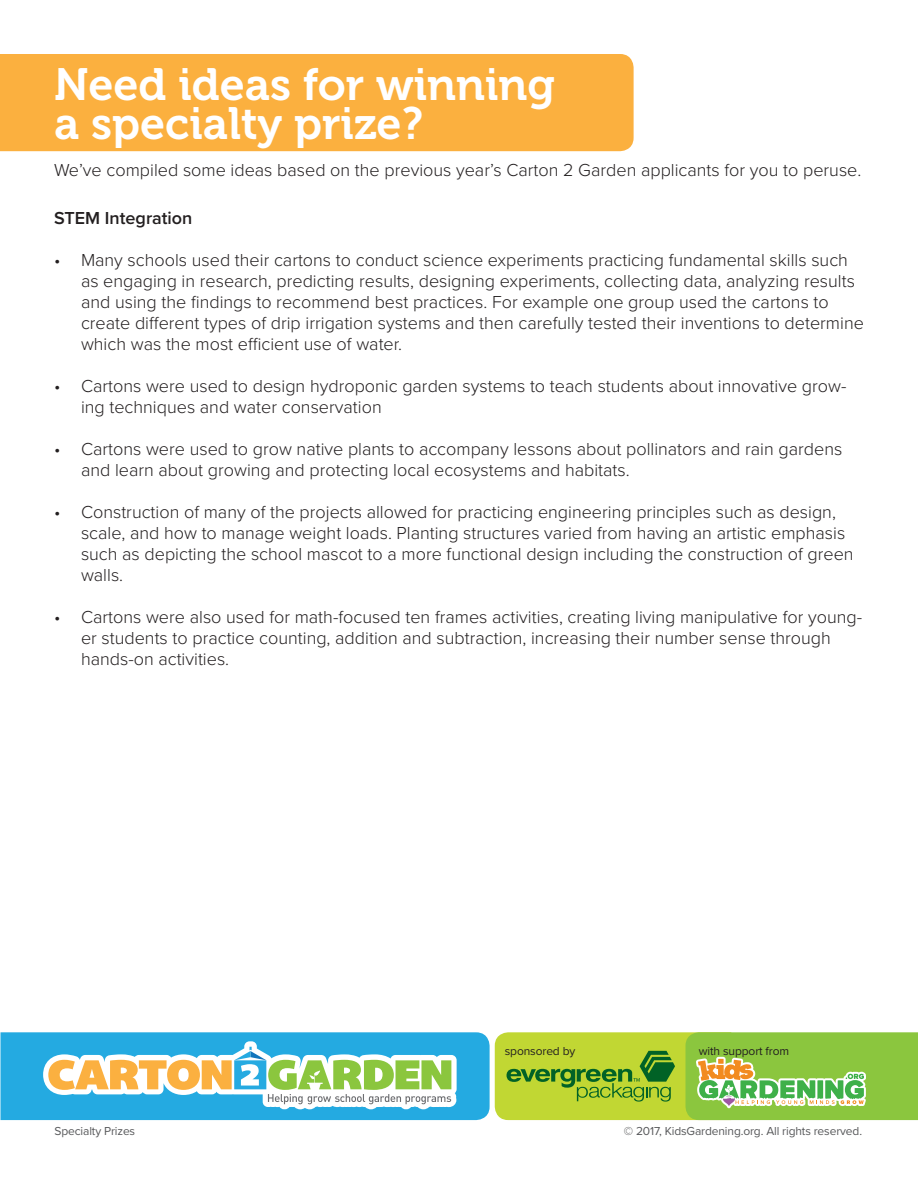
<style>
.page{position:relative;width:918px;height:1188px;background:#fff}
.page>*{position:absolute;margin:0;border:0;box-sizing:border-box;transform-origin:0 0}
.t1{font:45px/39px "Museo 700";color:#fff}
.t2{font:300 18px/21px "Proxima Nova";color:#231f20}
.t3{font:600 18px "Proxima Nova";color:#231f20}
.t4{font:12px "Proxima Nova";letter-spacing:-.01em;color:#57585a}
.t5{font:12px "Proxima Nova";letter-spacing:-.01em;color:#231f20}
</style>
<div class="page">
<svg style="left:0;top:1032px;width:918px;height:88px;background:#89c48d"></svg>
<div style="left:0;top:54px;width:634px;height:97px;background:#fbb03f"></div>
<p class="t1" style="left:54px;top:66px;width:503px">Need ideas for winning a specialty prize?</p>
<p class="t2" style="left:54px;top:159px;width:809px">We’ve compiled some ideas based on the previous year’s Carton 2 Garden applicants for you to peruse.</p>
<p class="t3" style="left:54px;top:205px;width:140px">STEM Integration</p>
<p class="t2" style="left:81px;top:249px;width:784px;text-indent:-27px">• Many schools used their cartons to conduct science experiments practicing fundamental skills such as engaging in research, predicting results, designing experiments, collecting data, analyzing results and using the findings to recommend best practices. For example one group used the cartons to create different types of drip irrigation systems and then carefully tested their inventions to determine which was the most efficient use of water.</p>
<p class="t2" style="left:81px;top:375px;width:767px;text-indent:-27px">• Cartons were used to design hydroponic garden systems to teach students about innovative grow&shy;ing techniques and water conservation</p>
<p class="t2" style="left:81px;top:438px;width:763px;text-indent:-27px">• Cartons were used to grow native plants to accompany lessons about pollinators and rain gardens and learn about growing and protecting local ecosystems and habitats.</p>
<p class="t2" style="left:81px;top:501px;width:774px;text-indent:-27px">• Construction of many of the projects allowed for practicing engineering principles such as design, scale, and how to manage weight loads. Planting structures varied from having an artistic emphasis such as depicting the school mascot to a more functional design including the construction of green walls.</p>
<p class="t2" style="left:81px;top:606px;width:783px;text-indent:-27px">• Cartons were also used for math-focused ten frames activities, creating living manipulative for young&shy;er students to practice counting, addition and subtraction, increasing their number sense through hands-on activities.</p>
<p class="t4" style="left:54px;top:1122px;width:82px">Specialty Prizes</p>
<p class="t5" style="left:505px;top:1042px;width:72px">sponsored by</p>
<p class="t5" style="left:699px;top:1042px;width:92px">with support from</p>
<p class="t4" style="left:624px;top:1122px;width:240px">© 2017, KidsGardening.org. All rights reserved.</p>
</div>
